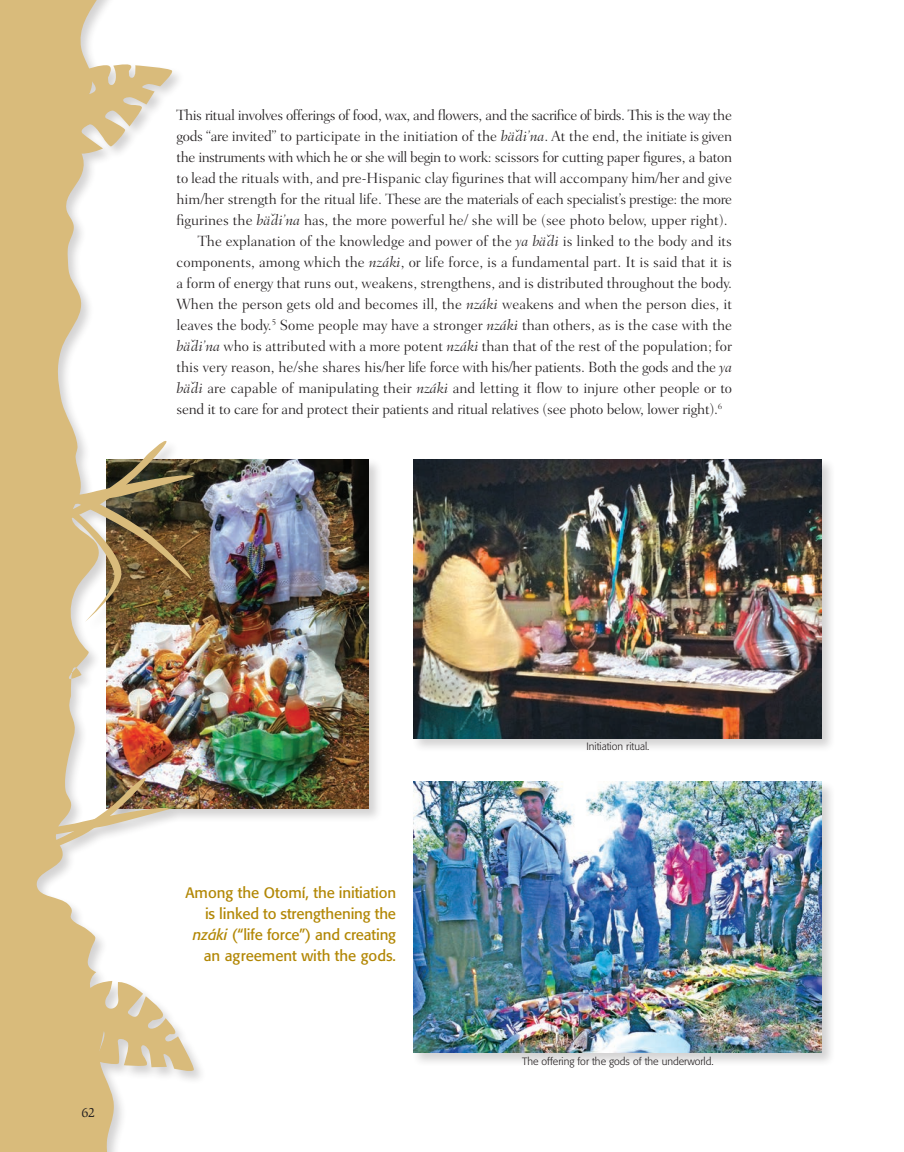
<style>
.page{position:relative;width:904px;height:1152px;background:#fff}
.page>*{position:absolute;margin:0;border:0;box-sizing:border-box;transform-origin:0 0}
.t1{font:300 15px "Fairfield LH";color:#231f20}
.t2{font:300 15px "Fairfield LH";letter-spacing:-.02em;color:#231f20}
.t3{font:300 15px "Fairfield LH";letter-spacing:-.03em;color:#231f20}
.t4{font:15px/21px "Formata";letter-spacing:-.01em;color:#b28705;text-align:right}
.t5{font:13.5px "Slimbach";color:#231f20}
.t6{font:300 10.5px "Formata";color:#231f20}
.s1{font-style:italic}
</style>
<div class="page">
<div style="left:105px;top:457px;width:278px;height:366px;background:#231f20;opacity:.2"></div>
<img style="left:208px;top:459px;width:161px;height:349px">
<div style="left:411px;top:457px;width:425px;height:296px;background:#231f20;opacity:.2"></div>
<img style="left:413px;top:459px;width:408px;height:279px">
<div style="left:411px;top:779px;width:425px;height:287px;background:#231f20;opacity:.2"></div>
<img style="left:413px;top:781px;width:408px;height:271px">
<div style="left:0;top:0;width:208px;height:1151px;background:#231f20;opacity:.2"></div>
<svg style="left:114px;top:63px;width:60px;height:94px"></svg>
<svg style="left:0;top:0;width:114px;height:1151px;fill:#d9bb7b"></svg>
<svg style="left:68px;top:980px;width:127px;height:92px"></svg>
<svg style="left:0;top:775px;width:170px;height:92px"></svg>
<svg style="left:3px;top:438px;width:191px;height:183px;background:#b19c71"></svg>
<svg style="left:0;top:0;width:6px;height:4px"></svg>
<svg style="left:0;top:1150px;width:6px;height:2px"></svg>
<p class="t3" style="left:176px;top:106px;width:557px">This ritual involves offerings of food, wax, and flowers, and the sacrifice of birds. This is the way the</p>
<p class="t1" style="left:176px;top:127px;width:557px">gods “are invited” to participate in the initiation of the <span class="s1">bäˇdi’na</span>. At the end, the initiate is given</p>
<p class="t2" style="left:176px;top:148px;width:557px">the instruments with which he or she will begin to work: scissors for cutting paper figures, a baton</p>
<p class="t1" style="left:176px;top:169px;width:557px">to lead the rituals with, and pre-Hispanic clay figurines that will accompany him/her and give</p>
<p class="t3" style="left:176px;top:190px;width:557px">him/her strength for the ritual life. These are the materials of each specialist’s prestige: the more</p>
<p class="t1" style="left:176px;top:211px;width:553px">figurines the <span class="s1">bäˇdi’na</span> has, the more powerful he/ she will be (see photo below, upper right).</p>
<p class="t1" style="left:198px;top:232px;width:536px">The explanation of the knowledge and power of the <span class="s1">ya bäˇdi</span> is linked to the body and its</p>
<p class="t1" style="left:176px;top:253px;width:557px">components, among which the <span class="s1">nzáki</span>, or life force, is a fundamental part. It is said that it is</p>
<p class="t1" style="left:176px;top:274px;width:557px">a form of energy that runs out, weakens, strengthens, and is distributed throughout the body.</p>
<p class="t1" style="left:176px;top:295px;width:557px">When the person gets old and becomes ill, the <span class="s1">nzáki</span> weakens and when the person dies, it</p>
<p class="t1" style="left:176px;top:316px;width:557px">leaves the body.<sup>5</sup> Some people may have a stronger <span class="s1">nzáki</span> than others, as is the case with the</p>
<p class="t1" style="left:176px;top:337px;width:557px"><span class="s1">bäˇdi’na</span> who is attributed with a more potent <span class="s1">nzáki</span> than that of the rest of the population; for</p>
<p class="t2" style="left:176px;top:358px;width:557px">this very reason, he/she shares his/her life force with his/her patients. Both the gods and the <span class="s1">ya</span></p>
<p class="t1" style="left:176px;top:379px;width:557px"><span class="s1">bäˇdi</span> are capable of manipulating their <span class="s1">nzáki</span> and letting it flow to injure other people or to</p>
<p class="t2" style="left:176px;top:400px;width:547px">send it to care for and protect their patients and ritual relatives (see photo below, lower right).<sup>6</sup></p>
<p class="t5" style="left:81px;top:1104px;width:15px">62</p>
<p class="t4" style="left:186px;top:881px;width:212px">Among the Otomí, the initiation is linked to strengthening the <span class="s1">nzáki</span> (“life force”) and creating an agreement with the gods.</p>
<p class="t6" style="left:586px;top:740px;width:64px">Initiation ritual.</p>
<p class="t6" style="left:522px;top:1054px;width:193px">The offering for the gods of the underworld.</p>
</div>
